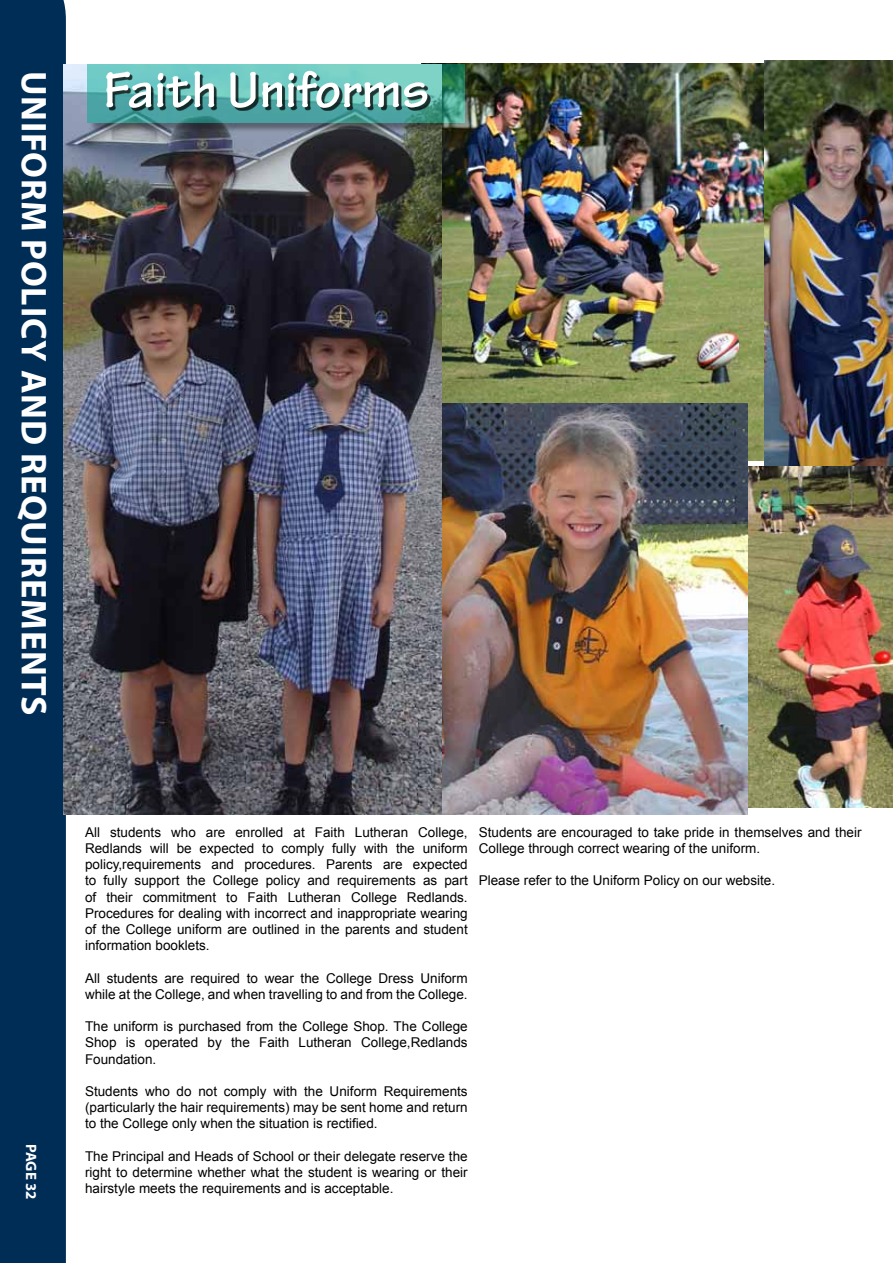
<style>
.page{position:relative;width:893px;height:1263px;background:#fff}
.page>*{position:absolute;margin:0;border:0;box-sizing:border-box;transform-origin:0 0}
.t1{font:700 54px "Tekton Pro";color:#fff}
.t2{font:700 36px "Myriad Pro";letter-spacing:.02em;color:#fff}
.t3{font:700 15px "Myriad Pro";letter-spacing:-.015em;color:#fff}
.t4{font:13.5px/16.2px "Arial";color:#000;text-align:justify}
</style>
<div class="page">
<div style="left:0;top:0;width:66px;height:1263px;background:#002d56"></div>
<img style="left:442px;top:64px;width:322px;height:396px">
<img style="left:764px;top:61px;width:129px;height:406px">
<img style="left:748px;top:467px;width:145px;height:340px">
<img style="left:442px;top:404px;width:306px;height:410px">
<img style="left:64px;top:64px;width:378px;height:750px">
<div style="left:89px;top:65px;width:387px;height:68px;background:#000;opacity:.75"></div>
<svg style="left:87px;top:64px;width:378px;height:58px;background:#57b0a7"></svg>
<div style="left:109px;top:74px;width:321px;height:37px;background:#000;opacity:.75"></div>
<h2 class="t2" style="left:58px;top:71px;width:644px;rotate:90deg">Uniform Policy and Requirements</h2>
<h1 class="t1" style="left:104px;top:58px;width:327px">Faith Uniforms</h1>
<p class="t3" style="left:41px;top:1144px;width:57px;rotate:90deg">PAGE 32</p>
<p class="t4" style="left:85px;top:824px;width:384px">All students who are enrolled at Faith Lutheran College, Redlands will be expected to comply fully with the uniform policy,requirements and procedures. Parents are expected to fully support the College policy and requirements as part of their commitment to Faith Lutheran College Redlands.<br>Procedures for dealing with incorrect and inappropriate wearing of the College uniform are outlined in the parents and student information booklets.</p>
<p class="t4" style="left:85px;top:970px;width:384px">All students are required to wear the College Dress Uniform while at the College, and when travelling to and from the College.</p>
<p class="t4" style="left:85px;top:1018px;width:384px">The uniform is purchased from the College Shop. The College Shop is operated by the Faith Lutheran College,Redlands Foundation.</p>
<p class="t4" style="left:85px;top:1083px;width:384px">Students who do not comply with the Uniform Requirements (particularly the hair requirements) may be sent home and return to the College only when the situation is rectified.</p>
<p class="t4" style="left:85px;top:1148px;width:384px">The Principal and Heads of School or their delegate reserve the right to determine whether what the student is wearing or their hairstyle meets the requirements and is acceptable.</p>
<p class="t4" style="left:479px;top:824px;width:384px">Students are encouraged to take pride in themselves and their<br>College through correct wearing of the uniform.</p>
<p class="t4" style="left:479px;top:873px;width:298px">Please refer to the Uniform Policy on our website.</p>
</div>
